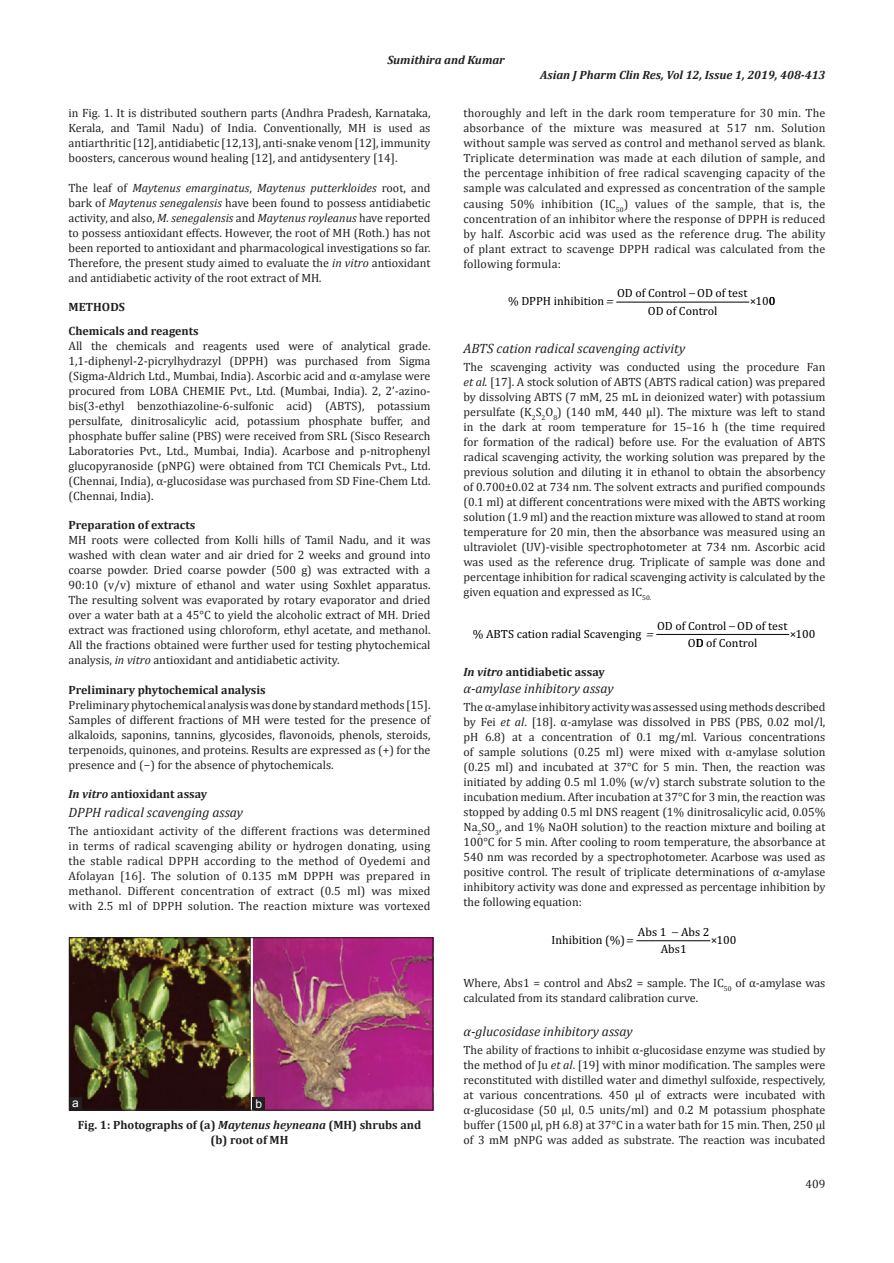
<style>
.page{position:relative;width:894px;height:1263px;background:#fff}
.page>*{position:absolute;margin:0;border:0;box-sizing:border-box;transform-origin:0 0}
.H3_No_Above_Space{font:italic 13.5px "Cambria";color:#231f20}
.TX{font:12px/15px "Cambria";color:#231f20;text-align:justify}
.FGC{font:700 12px/15px "Cambria";color:#231f20;text-align:center}
.t1{font:12px/17.2px "Cambria";color:#000;text-align:center}
.RH{font:italic 700 12px "Cambria";color:#231f20}
.F_No{font:12px "Cambria";color:#231f20}
.LABEL{font:12px "Arial";color:#fff}
.s1{font-style:italic}
</style>
<div class="page">
<hr style="left:616px;top:302px;width:133px;height:1px;background:#000">
<hr style="left:656px;top:634px;width:132px;height:1px;background:#000">
<hr style="left:636px;top:940px;width:74px;height:1px;background:#000">
<img style="left:71px;top:939px;width:360px;height:169px">
<div style="left:69px;top:937px;width:364px;height:173px;border:1px solid #231f20"></div>
<div style="left:252px;top:1097px;width:13px;height:13px;background:#231f20"></div>
<div style="left:69px;top:1097px;width:13px;height:13px;background:#231f20"></div>
<p class="RH" style="left:387px;top:51px;width:119px">Sumithira and Kumar</p>
<p class="RH" style="left:540px;top:66px;width:287px">Asian J Pharm Clin Res, Vol 12, Issue 1, 2019, 408-413</p>
<p class="TX" style="left:68px;top:106px;width:363px">in Fig. 1. It is distributed southern parts (Andhra Pradesh, Karnataka, Kerala, and Tamil Nadu) of India. Conventionally, MH is used as antiarthritic [12], antidiabetic [12,13], anti-snake venom [12], immunity boosters, cancerous wound healing [12], and antidysentery [14].</p>
<p class="TX" style="left:68px;top:180px;width:363px">The leaf of <span class="s1">Maytenus emarginatus</span>, <span class="s1">Maytenus putterkloides</span> root, and bark of <span class="s1">Maytenus senegalensis</span> have been found to possess antidiabetic activity, and also, <span class="s1">M. senegalensis</span> and <span class="s1">Maytenus royleanus</span> have reported to possess antioxidant effects. However, the root of MH (Roth.) has not been reported to antioxidant and pharmacological investigations so far.<br>Therefore, the present study aimed to evaluate the <span class="s1">in vitro</span> antioxidant and antidiabetic activity of the root extract of MH<span class="s1">.</span></p>
<h1 class="FGC" style="left:68px;top:299px;width:58px">METHODS</h1>
<h2 class="FGC" style="left:68px;top:323px;width:132px">Chemicals and reagents</h2>
<p class="TX" style="left:68px;top:338px;width:363px">All the chemicals and reagents used were of analytical grade.<br>1,1-diphenyl-2-picrylhydrazyl (DPPH) was purchased from Sigma (Sigma-Aldrich Ltd., Mumbai, India). Ascorbic acid and α-amylase were procured from LOBA CHEMIE Pvt., Ltd. (Mumbai, India). 2, 2’-azino&shy;bis(3-ethyl benzothiazoline-6-sulfonic acid) (ABTS), potassium persulfate, dinitrosalicylic acid, potassium phosphate buffer, and phosphate buffer saline (PBS) were received from SRL (Sisco Research Laboratories Pvt., Ltd., Mumbai, India). Acarbose and p-nitrophenyl glucopyranoside (pNPG) were obtained from TCI Chemicals Pvt., Ltd. (Chennai, India), α-glucosidase was purchased from SD Fine-Chem Ltd. (Chennai, India).</p>
<h2 class="FGC" style="left:68px;top:517px;width:128px">Preparation of extracts</h2>
<p class="TX" style="left:68px;top:532px;width:363px">MH roots were collected from Kolli hills of Tamil Nadu, and it was washed with clean water and air dried for 2 weeks and ground into coarse powder. Dried coarse powder (500 g) was extracted with a 90:10 (v/v) mixture of ethanol and water using Soxhlet apparatus.<br>The resulting solvent was evaporated by rotary evaporator and dried over a water bath at a 45°C to yield the alcoholic extract of MH. Dried extract was fractioned using chloroform, ethyl acetate, and methanol.<br>All the fractions obtained were further used for testing phytochemical analysis, <span class="s1">in vitro</span> antioxidant and antidiabetic activity.</p>
<h2 class="FGC" style="left:68px;top:681px;width:199px">Preliminary phytochemical analysis</h2>
<p class="TX" style="left:68px;top:697px;width:363px">Preliminary phytochemical analysis was done by standard methods [15].<br>Samples of different fractions of MH were tested for the presence of alkaloids, saponins, tannins, glycosides, flavonoids, phenols, steroids, terpenoids, quinones, and proteins. Results are expressed as (+) for the presence and (−) for the absence of phytochemicals.</p>
<h2 class="FGC" style="left:68px;top:786px;width:140px"><span class="s1">In vitro</span> antioxidant assay</h2>
<h3 class="H3_No_Above_Space" style="left:68px;top:803px;width:176px">DPPH radical scavenging assay</h3>
<p class="TX" style="left:68px;top:823px;width:363px">The antioxidant activity of the different fractions was determined in terms of radical scavenging ability or hydrogen donating, using the stable radical DPPH according to the method of Oyedemi and Afolayan [16]. The solution of 0.135 mM DPPH was prepared in methanol. Different concentration of extract (0.5 ml) was mixed with 2.5 ml of DPPH solution. The reaction mixture was vortexed</p>
<p class="LABEL" style="left:72px;top:1095px;width:8px">a</p>
<p class="LABEL" style="left:255px;top:1096px;width:8px">b</p>
<p class="FGC" style="left:78px;top:1116px;width:345px">Fig. 1: Photographs of (a) <span class="s1">Maytenus heyneana</span> (MH) shrubs and (b) root of MH</p>
<p class="TX" style="left:463px;top:106px;width:363px">thoroughly and left in the dark room temperature for 30 min. The absorbance of the mixture was measured at 517 nm. Solution without sample was served as control and methanol served as blank.<br>Triplicate determination was made at each dilution of sample, and the percentage inhibition of free radical scavenging capacity of the sample was calculated and expressed as concentration of the sample causing 50% inhibition (IC<sub>50</sub>) values of the sample, that is, the concentration of an inhibitor where the response of DPPH is reduced by half. Ascorbic acid was used as the reference drug. The ability of plant extract to scavenge DPPH radical was calculated from the following formula:</p>
<p class="t1" style="left:508px;top:292px;width:98px">% DPPH inhibition</p>
<p class="t1" style="left:617px;top:284px;width:132px">OD of Control OD of test<br>OD of Control</p>
<p class="t1" style="left:749px;top:292px;width:27px">×100</p>
<h3 class="H3_No_Above_Space" style="left:463px;top:338px;width:223px">ABTS cation radical scavenging activity</h3>
<p class="TX" style="left:463px;top:359px;width:363px">The scavenging activity was conducted using the procedure Fan <span class="s1">et al.</span> [17]. A stock solution of ABTS (ABTS radical cation) was prepared by dissolving ABTS (7 mM, 25 mL in deionized water) with potassium persulfate (K<sub>2</sub>S<sub>2</sub>O<sub>8</sub>) (140 mM, 440 μl). The mixture was left to stand in the dark at room temperature for 15–16 h (the time required for formation of the radical) before use. For the evaluation of ABTS radical scavenging activity, the working solution was prepared by the previous solution and diluting it in ethanol to obtain the absorbency of 0.700±0.02 at 734 nm. The solvent extracts and purified compounds (0.1 ml) at different concentrations were mixed with the ABTS working solution (1.9 ml) and the reaction mixture was allowed to stand at room temperature for 20 min, then the absorbance was measured using an ultraviolet (UV)-visible spectrophotometer at 734 nm. Ascorbic acid was used as the reference drug. Triplicate of sample was done and percentage inhibition for radical scavenging activity is calculated by the given equation and expressed as IC<sub>50.</sub></p>
<p class="t1" style="left:472px;top:625px;width:170px">% ABTS cation radial Scavenging</p>
<p class="t1" style="left:656px;top:617px;width:132px">OD of Control OD of test<br>OD of Control</p>
<p class="t1" style="left:789px;top:625px;width:27px">×100</p>
<h2 class="FGC" style="left:463px;top:664px;width:143px"><span class="s1">In vitro</span> antidiabetic assay</h2>
<p class="H3_No_Above_Space" style="left:463px;top:679px;width:151px">α-amylase inhibitory assay</p>
<p class="TX" style="left:463px;top:699px;width:363px">The α-amylase inhibitory activity was assessed using methods described by Fei <span class="s1">et al</span>. [18]. α-amylase was dissolved in PBS (PBS, 0.02 mol/l, pH 6.8) at a concentration of 0.1 mg/ml. Various concentrations of sample solutions (0.25 ml) were mixed with α-amylase solution (0.25 ml) and incubated at 37°C for 5 min. Then, the reaction was initiated by adding 0.5 ml 1.0% (w/v) starch substrate solution to the incubation medium. After incubation at 37°C for 3 min, the reaction was stopped by adding 0.5 ml DNS reagent (1% dinitrosalicylic acid, 0.05% Na<sub>2</sub>SO<sub>3</sub>, and 1% NaOH solution) to the reaction mixture and boiling at 100°C for 5 min. After cooling to room temperature, the absorbance at 540 nm was recorded by a spectrophotometer. Acarbose was used as positive control. The result of triplicate determinations of α-amylase inhibitory activity was done and expressed as percentage inhibition by the following equation:</p>
<p class="t1" style="left:551px;top:931px;width:75px">Inhibition (%)</p>
<p class="t1" style="left:637px;top:923px;width:73px">Abs 1 − Abs 2<br>Abs1</p>
<p class="t1" style="left:710px;top:931px;width:27px">×100</p>
<p class="TX" style="left:463px;top:975px;width:363px">Where, Abs1 = control and Abs2 = sample. The IC<sub>50</sub> of α-amylase was calculated from its standard calibration curve.</p>
<h3 class="H3_No_Above_Space" style="left:463px;top:1021px;width:170px">α-glucosidase inhibitory assay</h3>
<p class="TX" style="left:463px;top:1042px;width:363px">The ability of fractions to inhibit α-glucosidase enzyme was studied by the method of Ju <span class="s1">et al</span>. [19] with minor modification. The samples were reconstituted with distilled water and dimethyl sulfoxide, respectively, at various concentrations. 450 µl of extracts were incubated with α-glucosidase (50 µl, 0.5 units/ml) and 0.2 M potassium phosphate buffer (1500 µl, pH 6.8) at 37°C in a water bath for 15 min. Then, 250 µl of 3 mM pNPG was added as substrate. The reaction was incubated</p>
<p class="F_No" style="left:805px;top:1176px;width:21px">409</p>
</div>
